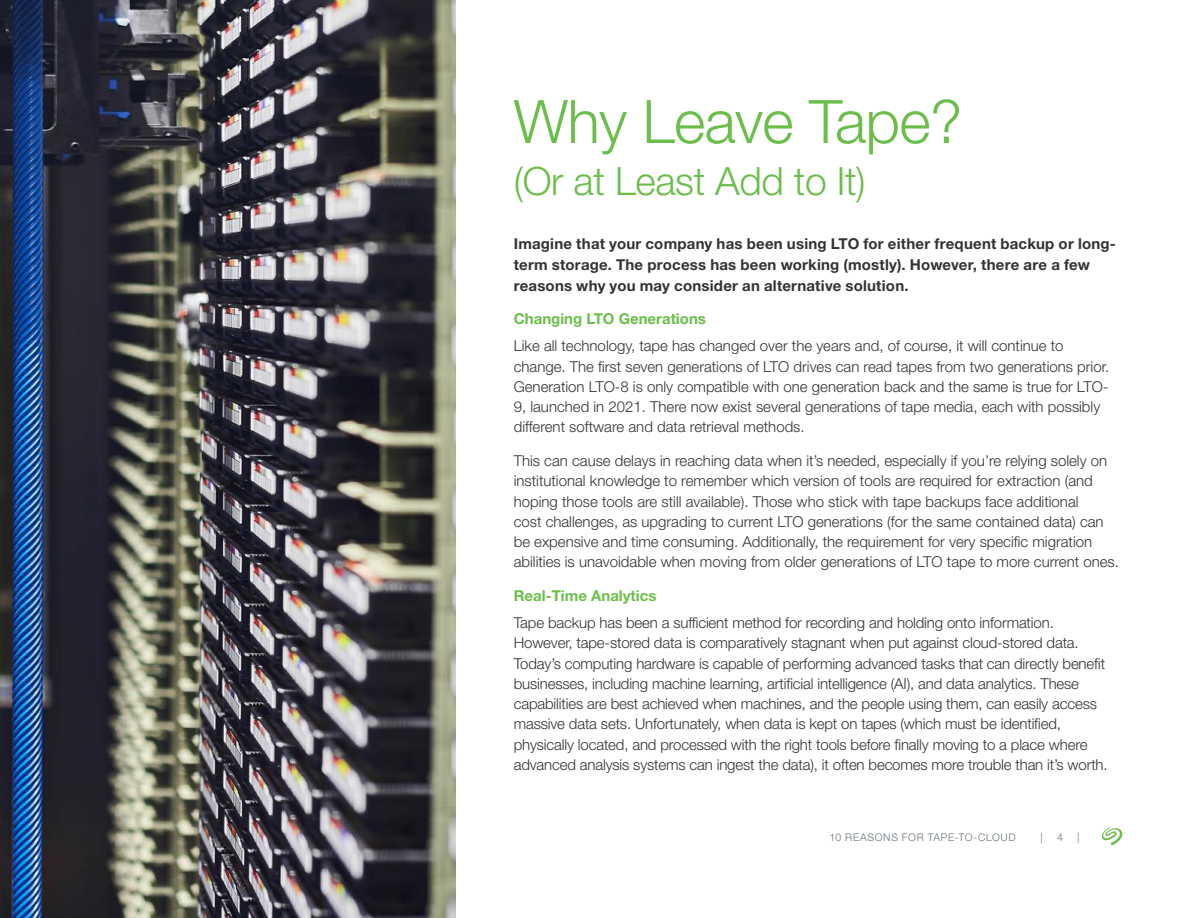
<style>
.page{position:relative;width:1188px;height:918px;background:#fff}
.page>*{position:absolute;margin:0;border:0;box-sizing:border-box;transform-origin:0 0}
.t1{font:300 60px "Helvetica Neue LT Std";letter-spacing:-.01em;color:#6bbe4a}
.t2{font:300 39px "Helvetica Neue LT Std";letter-spacing:-.01em;color:#6bbe4a}
.t3{font:300 15px/20.2px "Helvetica Neue LT Std";color:#333}
.t4{font:700 15px/21px "Helvetica Neue LT Std";letter-spacing:.015em;color:#333}
.t5{font:700 15px "Helvetica Neue LT Std";color:#6bbe4a}
.t6{font:300 10.5px "Helvetica Neue LT Std";letter-spacing:.065em;color:#6a747b}
</style>
<div class="page">
<svg style="left:1102px;top:827px;width:20px;height:18px"></svg>
<img style="left:0;top:0;width:456px;height:918px">
<h1 class="t1" style="left:514px;top:85px;width:450px">Why Leave Tape?</h1>
<h2 class="t2" style="left:514px;top:158px;width:353px">(Or at Least Add to It)</h2>
<p class="t4" style="left:514px;top:232px;width:604px">Imagine that your company has been using LTO for either frequent backup or long&shy;term storage. The process has been working (mostly). However, there are a few reasons why you may consider an alternative solution.</p>
<p class="t5" style="left:514px;top:310px;width:194px">Changing LTO Generations</p>
<p class="t3" style="left:514px;top:336px;width:597px">Like all technology, tape has changed over the years and, of course, it will continue to change. The first seven generations of LTO drives can read tapes from two generations prior.<br>Generation LTO-8 is only compatible with one generation back and the same is true for LTO-9, launched in 2021. There now exist several generations of tape media, each with possibly different software and data retrieval methods.</p>
<p class="t3" style="left:514px;top:450px;width:607px">This can cause delays in reaching data when it’s needed, especially if you’re relying solely on institutional knowledge to remember which version of tools are required for extraction (and hoping those tools are still available). Those who stick with tape backups face additional<br>cost challenges, as upgrading to current LTO generations (for the same contained data) can be expensive and time consuming. Additionally, the requirement for very specific migration abilities is unavoidable when moving from older generations of LTO tape to more current ones.</p>
<p class="t5" style="left:514px;top:586px;width:144px">Real-Time Analytics</p>
<p class="t3" style="left:514px;top:612px;width:595px">Tape backup has been a sufficient method for recording and holding onto information.<br>However, tape-stored data is comparatively stagnant when put against cloud-stored data.<br>Today’s computing hardware is capable of performing advanced tasks that can directly benefit businesses, including machine learning, artificial intelligence (AI), and data analytics. These capabilities are best achieved when machines, and the people using them, can easily access massive data sets. Unfortunately, when data is kept on tapes (which must be identified, physically located, and processed with the right tools before finally moving to a place where advanced analysis systems can ingest the data), it often becomes more trouble than it’s worth.</p>
<p class="t6" style="left:830px;top:831px;width:188px">10 REASONS FOR TAPE-TO-CLOUD</p>
<p class="t6" style="left:1040px;top:831px;width:4px">|</p>
<p class="t6" style="left:1057px;top:831px;width:7px">4</p>
<p class="t6" style="left:1077px;top:831px;width:4px">|</p>
</div>
